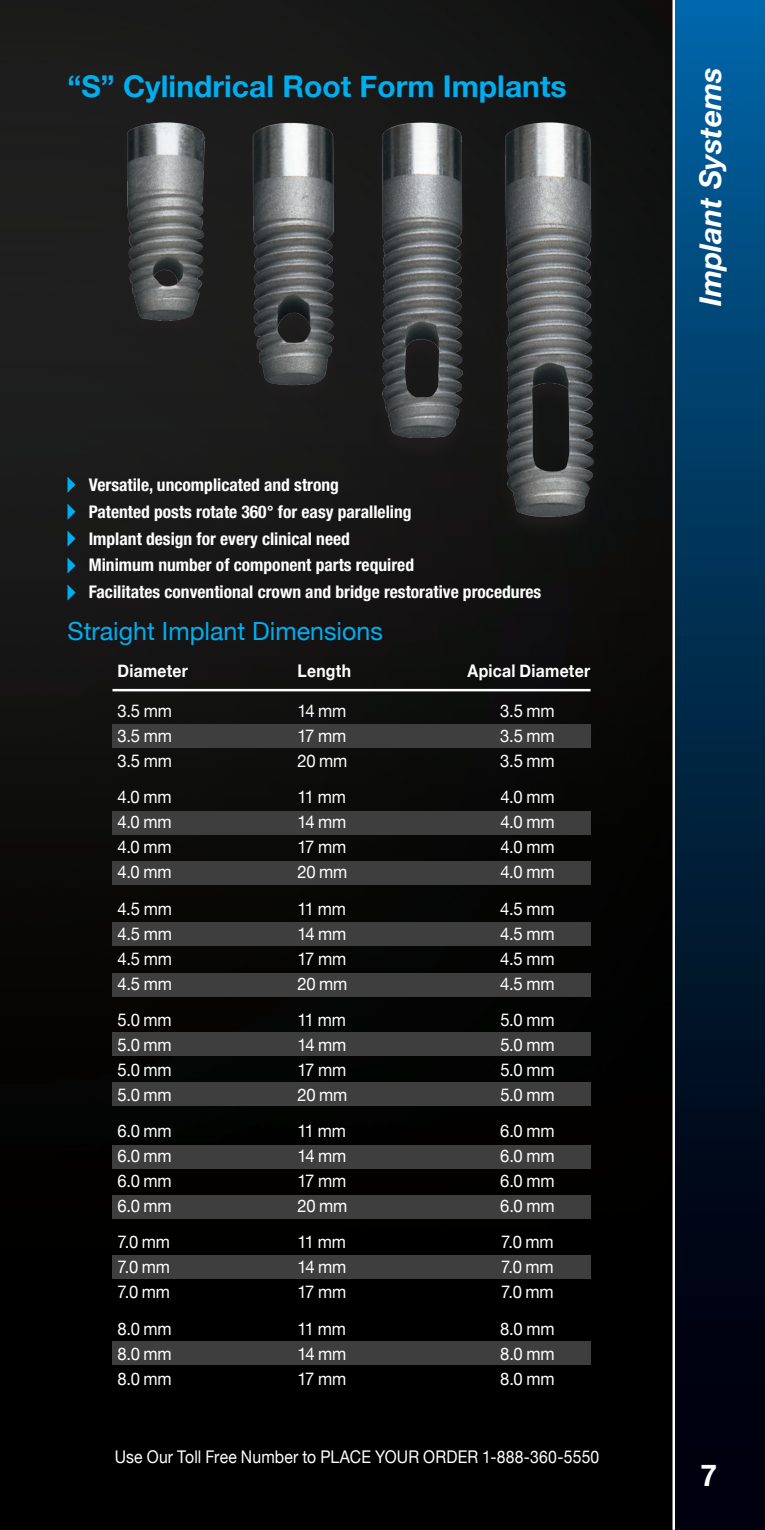
<style>
.page{position:relative;width:765px;height:1530px;background:#fff}
.page>*{position:absolute;margin:0;border:0;box-sizing:border-box;transform-origin:0 0}
.t1{font:700 30px "Helvetica Neue";color:#00aeef}
.t2{font:italic 700 30px "Helvetica Neue";letter-spacing:-.01em;color:#fff}
.t3{font:700 30px "Helvetica Neue";color:#fff}
.t4{font:25px "Helvetica Neue";color:#00aeef}
.t5{font:17.5px "Helvetica Neue";letter-spacing:-.01em;color:#fff;scale:.95 1}
.t6{font:700 condensed 17.5px/27px "Helvetica Neue";color:#fff}
.t7{font:17.5px "Helvetica Neue";letter-spacing:.01em;color:#fff;scale:.9 1}
.t8{font:700 17.5px "Helvetica Neue";letter-spacing:.015em;color:#fff;scale:.9 1}
</style>
<div class="page">
<img style="left:0;top:0;width:672px;height:1530px">
<svg style="left:675px;top:0;width:90px;height:1530px;background:#002848"></svg>
<div style="left:115px;top:122px;width:489px;height:418px;background:#1a1a19"></div>
<img style="left:127px;top:122px;width:466px;height:491px">
<div style="left:112px;top:725px;width:479px;height:23px;background:#3e3e3f"></div>
<div style="left:112px;top:861px;width:479px;height:24px;background:#3e3e3f"></div>
<div style="left:112px;top:974px;width:479px;height:23px;background:#3e3e3f"></div>
<div style="left:112px;top:1033px;width:479px;height:23px;background:#3e3e3f"></div>
<div style="left:112px;top:1145px;width:479px;height:23px;background:#3e3e3f"></div>
<div style="left:112px;top:811px;width:479px;height:24px;background:#3e3e3f"></div>
<div style="left:112px;top:922px;width:479px;height:23px;background:#3e3e3f"></div>
<div style="left:112px;top:1082px;width:479px;height:24px;background:#3e3e3f"></div>
<div style="left:112px;top:1195px;width:479px;height:23px;background:#3e3e3f"></div>
<div style="left:112px;top:1255px;width:479px;height:24px;background:#3e3e3f"></div>
<div style="left:112px;top:1342px;width:479px;height:23px;background:#3e3e3f"></div>
<hr style="left:112px;top:689px;width:479px;height:2px;background:#fff">
<svg style="left:68px;top:477px;width:8px;height:16px"></svg>
<svg style="left:68px;top:504px;width:8px;height:16px"></svg>
<svg style="left:68px;top:531px;width:8px;height:16px"></svg>
<svg style="left:68px;top:558px;width:8px;height:16px"></svg>
<svg style="left:68px;top:584px;width:8px;height:17px"></svg>
<h1 class="t1" style="left:68px;top:63px;width:501px">“S” Cylindrical Root Form Implants</h1>
<p class="t6" style="left:89px;top:471px;width:454px">Versatile, uncomplicated and strong<br>Patented posts rotate 360° for easy paralleling<br>Implant design for every clinical need<br>Minimum number of component parts required<br>Facilitates conventional crown and bridge restorative procedures</p>
<h2 class="t4" style="left:68px;top:613px;width:317px">Straight Implant Dimensions</h2>
<p class="t8" style="left:118px;top:657px;width:80px">Diameter</p>
<p class="t8" style="left:297px;top:657px;width:61px">Length</p>
<p class="t8" style="left:467px;top:657px;width:138px">Apical Diameter</p>
<p class="t5" style="left:118px;top:698px;width:59px">3.5 mm</p>
<p class="t5" style="left:297px;top:698px;width:53px">14 mm</p>
<p class="t5" style="left:500px;top:698px;width:59px">3.5 mm</p>
<p class="t5" style="left:118px;top:723px;width:59px">3.5 mm</p>
<p class="t5" style="left:297px;top:723px;width:53px">17 mm</p>
<p class="t5" style="left:500px;top:723px;width:59px">3.5 mm</p>
<p class="t5" style="left:118px;top:748px;width:59px">3.5 mm</p>
<p class="t5" style="left:297px;top:748px;width:54px">20 mm</p>
<p class="t5" style="left:500px;top:748px;width:59px">3.5 mm</p>
<p class="t5" style="left:117px;top:785px;width:59px">4.0 mm</p>
<p class="t5" style="left:297px;top:785px;width:53px">11 mm</p>
<p class="t5" style="left:500px;top:785px;width:59px">4.0 mm</p>
<p class="t5" style="left:118px;top:810px;width:59px">4.0 mm</p>
<p class="t5" style="left:297px;top:810px;width:53px">14 mm</p>
<p class="t5" style="left:500px;top:810px;width:59px">4.0 mm</p>
<p class="t5" style="left:118px;top:835px;width:59px">4.0 mm</p>
<p class="t5" style="left:297px;top:835px;width:53px">17 mm</p>
<p class="t5" style="left:500px;top:835px;width:59px">4.0 mm</p>
<p class="t5" style="left:118px;top:860px;width:59px">4.0 mm</p>
<p class="t5" style="left:297px;top:860px;width:54px">20 mm</p>
<p class="t5" style="left:500px;top:860px;width:59px">4.0 mm</p>
<p class="t5" style="left:117px;top:896px;width:59px">4.5 mm</p>
<p class="t5" style="left:297px;top:896px;width:53px">11 mm</p>
<p class="t5" style="left:500px;top:896px;width:59px">4.5 mm</p>
<p class="t5" style="left:118px;top:921px;width:59px">4.5 mm</p>
<p class="t5" style="left:297px;top:921px;width:53px">14 mm</p>
<p class="t5" style="left:500px;top:921px;width:59px">4.5 mm</p>
<p class="t5" style="left:118px;top:946px;width:59px">4.5 mm</p>
<p class="t5" style="left:297px;top:946px;width:53px">17 mm</p>
<p class="t5" style="left:500px;top:946px;width:59px">4.5 mm</p>
<p class="t5" style="left:118px;top:971px;width:59px">4.5 mm</p>
<p class="t5" style="left:297px;top:971px;width:54px">20 mm</p>
<p class="t5" style="left:500px;top:971px;width:59px">4.5 mm</p>
<p class="t5" style="left:118px;top:1007px;width:59px">5.0 mm</p>
<p class="t5" style="left:297px;top:1007px;width:53px">11 mm</p>
<p class="t5" style="left:500px;top:1007px;width:59px">5.0 mm</p>
<p class="t5" style="left:118px;top:1032px;width:59px">5.0 mm</p>
<p class="t5" style="left:297px;top:1032px;width:53px">14 mm</p>
<p class="t5" style="left:500px;top:1032px;width:59px">5.0 mm</p>
<p class="t5" style="left:118px;top:1057px;width:59px">5.0 mm</p>
<p class="t5" style="left:297px;top:1057px;width:53px">17 mm</p>
<p class="t5" style="left:500px;top:1057px;width:59px">5.0 mm</p>
<p class="t5" style="left:118px;top:1082px;width:59px">5.0 mm</p>
<p class="t5" style="left:297px;top:1082px;width:54px">20 mm</p>
<p class="t5" style="left:500px;top:1082px;width:59px">5.0 mm</p>
<p class="t5" style="left:117px;top:1118px;width:59px">6.0 mm</p>
<p class="t5" style="left:297px;top:1118px;width:53px">11 mm</p>
<p class="t5" style="left:500px;top:1118px;width:59px">6.0 mm</p>
<p class="t5" style="left:118px;top:1143px;width:59px">6.0 mm</p>
<p class="t5" style="left:297px;top:1143px;width:53px">14 mm</p>
<p class="t5" style="left:500px;top:1143px;width:59px">6.0 mm</p>
<p class="t5" style="left:118px;top:1168px;width:59px">6.0 mm</p>
<p class="t5" style="left:297px;top:1168px;width:53px">17 mm</p>
<p class="t5" style="left:500px;top:1168px;width:59px">6.0 mm</p>
<p class="t5" style="left:118px;top:1193px;width:59px">6.0 mm</p>
<p class="t5" style="left:297px;top:1193px;width:54px">20 mm</p>
<p class="t5" style="left:500px;top:1193px;width:59px">6.0 mm</p>
<p class="t5" style="left:117px;top:1230px;width:57px">7.0 mm</p>
<p class="t5" style="left:297px;top:1230px;width:53px">11 mm</p>
<p class="t5" style="left:501px;top:1230px;width:57px">7.0 mm</p>
<p class="t5" style="left:118px;top:1255px;width:57px">7.0 mm</p>
<p class="t5" style="left:297px;top:1255px;width:53px">14 mm</p>
<p class="t5" style="left:501px;top:1255px;width:57px">7.0 mm</p>
<p class="t5" style="left:118px;top:1280px;width:57px">7.0 mm</p>
<p class="t5" style="left:297px;top:1280px;width:53px">17 mm</p>
<p class="t5" style="left:501px;top:1280px;width:57px">7.0 mm</p>
<p class="t5" style="left:117px;top:1316px;width:59px">8.0 mm</p>
<p class="t5" style="left:297px;top:1316px;width:53px">11 mm</p>
<p class="t5" style="left:500px;top:1316px;width:59px">8.0 mm</p>
<p class="t5" style="left:118px;top:1341px;width:59px">8.0 mm</p>
<p class="t5" style="left:297px;top:1341px;width:53px">14 mm</p>
<p class="t5" style="left:500px;top:1341px;width:59px">8.0 mm</p>
<p class="t5" style="left:118px;top:1366px;width:59px">8.0 mm</p>
<p class="t5" style="left:297px;top:1366px;width:53px">17 mm</p>
<p class="t5" style="left:500px;top:1366px;width:59px">8.0 mm</p>
<p class="t7" style="left:115px;top:1444px;width:540px">Use Our Toll Free Number to PLACE YOUR ORDER 1-888-360-5550</p>
<h1 class="t2" style="left:687px;top:306px;width:241px;rotate:-90deg">Implant Systems</h1>
<h1 class="t3" style="left:700px;top:1452px;width:18px">7</h1>
</div>
